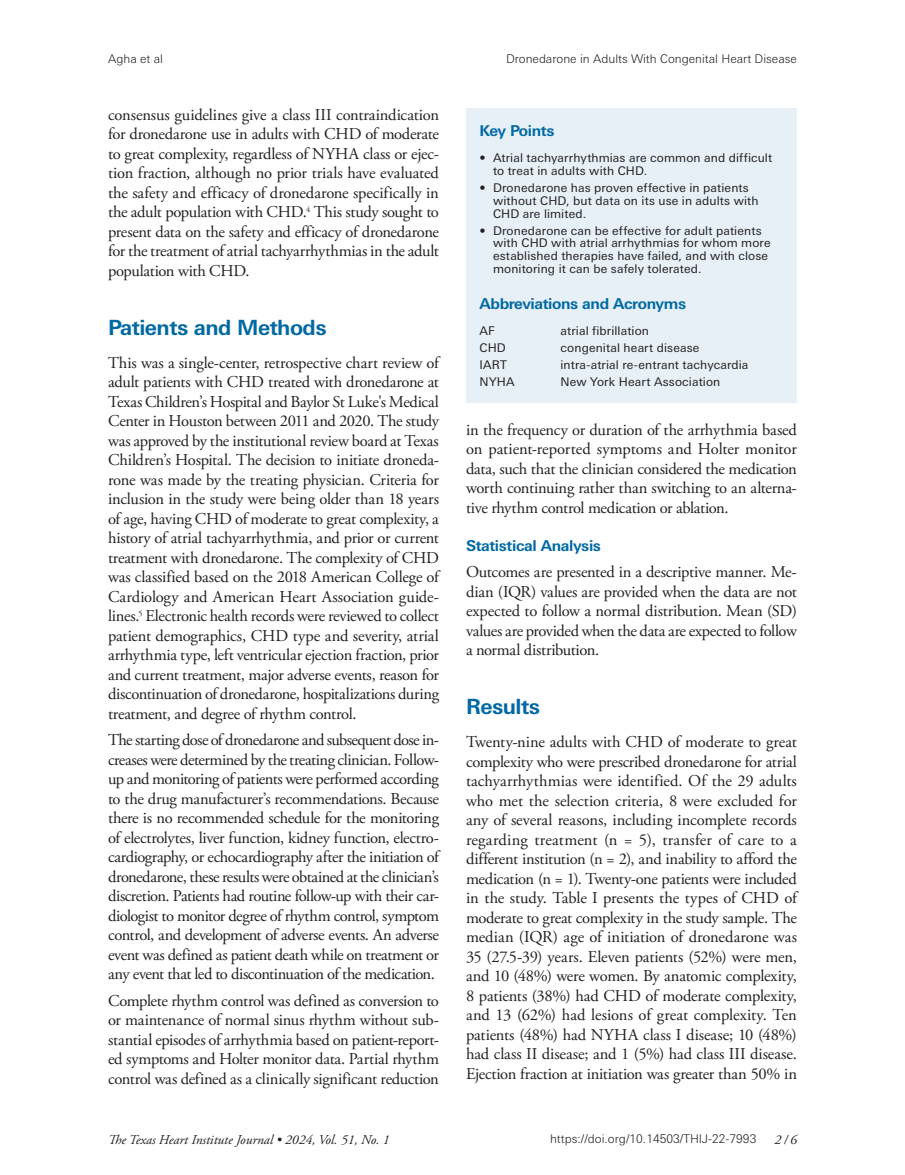
<style>
.page{position:relative;width:905px;height:1175px;background:#fff}
.page>*{position:absolute;margin:0;border:0;box-sizing:border-box;transform-origin:0 0}
.HEADING_1{font:700 21px "Univers Next Pro";letter-spacing:-.025em;color:#0069a3}
.BODY{font:16.5px/19.5px "Adobe Garamond Pro";letter-spacing:-.02em;color:#231f20;text-align:justify}
.KEY_POINTS__ABREV___ACRONYM_HEADER{font:700 15px "Univers Next Pro";letter-spacing:-.025em;color:#0069a3}
.HEADING_2{font:700 15px "Univers Next Pro";letter-spacing:-.025em;color:#0069a3}
.t1{font:italic 13.5px "Adobe Garamond Pro";color:#231f20}
.ABREV___ACRONYM_BODY{font:12px/12.8px "Univers Next Pro";letter-spacing:.01em;color:#231f20}
.t2{font:300 12px "Univers Next Pro";color:#231f20}
</style>
<div class="page">
<div style="left:466px;top:109px;width:331px;height:31px;background:#e6f0f6"></div>
<div style="left:466px;top:133px;width:331px;height:58px;background:#e6f0f6"></div>
<div style="left:466px;top:163px;width:331px;height:71px;background:#e6f0f6"></div>
<div style="left:466px;top:205px;width:331px;height:84px;background:#e6f0f6"></div>
<div style="left:466px;top:281px;width:331px;height:31px;background:#e6f0f6"></div>
<div style="left:466px;top:306px;width:331px;height:45px;background:#e6f0f6"></div>
<div style="left:466px;top:340px;width:331px;height:46px;background:#e6f0f6"></div>
<div style="left:466px;top:357px;width:331px;height:46px;background:#e6f0f6"></div>
<p class="t2" style="left:108px;top:52px;width:56px">Agha et al</p>
<p class="t2" style="left:506px;top:52px;width:292px">Dronedarone in Adults With Congenital Heart Disease</p>
<p class="BODY" style="left:108px;top:105px;width:332px">consensus guidelines give a class III contraindication for dronedarone use in adults with CHD of moderate to great complexity, regardless of NYHA class or ejec&shy;tion fraction, although no prior trials have evaluated the safety and efficacy of dronedarone specifically in the adult population with CHD.<sup>4</sup> This study sought to present data on the safety and efficacy of dronedarone for the treatment of atrial tachyarrhythmias in the adult population with CHD.</p>
<p class="HEADING_1" style="left:108px;top:315px;width:220px">Patients and Methods</p>
<p class="BODY" style="left:108px;top:353px;width:332px">This was a single-center, retrospective chart review of adult patients with CHD treated with dronedarone at Texas Children’s Hospital and Baylor St Luke's Medical Center in Houston between 2011 and 2020. The study was approved by the institutional review board at Texas Children’s Hospital. The decision to initiate droneda&shy;rone was made by the treating physician. Criteria for inclusion in the study were being older than 18 years of age, having CHD of moderate to great complexity, a history of atrial tachyarrhythmia, and prior or current treatment with dronedarone. The complexity of CHD was classified based on the 2018 American College of Cardiology and American Heart Association guide&shy;lines.<sup>5</sup> Electronic health records were reviewed to collect patient demographics, CHD type and severity, atrial arrhythmia type, left ventricular ejection fraction, prior and current treatment, major adverse events, reason for discontinuation of dronedarone, hospitalizations during treatment, and degree of rhythm control.</p>
<p class="BODY" style="left:108px;top:730px;width:332px">The starting dose of dronedarone and subsequent dose in&shy;creases were determined by the treating clinician. Follow&shy;up and monitoring of patients were performed according to the drug manufacturer’s recommendations. Because there is no recommended schedule for the monitoring of electrolytes, liver function, kidney function, electro&shy;cardiography, or echocardiography after the initiation of dronedarone, these results were obtained at the clinician’s discretion. Patients had routine follow-up with their car&shy;diologist to monitor degree of rhythm control, symptom control, and development of adverse events. An adverse event was defined as patient death while on treatment or any event that led to discontinuation of the medication.</p>
<p class="BODY" style="left:108px;top:991px;width:332px">Complete rhythm control was defined as conversion to or maintenance of normal sinus rhythm without sub&shy;stantial episodes of arrhythmia based on patient-report&shy;ed symptoms and Holter monitor data. Partial rhythm control was defined as a clinically significant reduction</p>
<p class="KEY_POINTS__ABREV___ACRONYM_HEADER" style="left:479px;top:122px;width:76px">Key Points</p>
<p class="ABREV___ACRONYM_BODY" style="left:493px;top:152px;width:281px;text-indent:-14px">• Atrial tachyarrhythmias are common and difficult to treat in adults with CHD.</p>
<p class="ABREV___ACRONYM_BODY" style="left:493px;top:181px;width:267px;text-indent:-14px">• Dronedarone has proven effective in patients without CHD, but data on its use in adults with<br>CHD are limited.</p>
<p class="ABREV___ACRONYM_BODY" style="left:493px;top:224px;width:279px;text-indent:-14px">• Dronedarone can be effective for adult patients with CHD with atrial arrhythmias for whom more established therapies have failed, and with close monitoring it can be safely tolerated.</p>
<p class="KEY_POINTS__ABREV___ACRONYM_HEADER" style="left:479px;top:294px;width:208px">Abbreviations and Acronyms</p>
<p class="ABREV___ACRONYM_BODY" style="left:479px;top:324px;width:17px">AF</p>
<p class="ABREV___ACRONYM_BODY" style="left:560px;top:324px;width:90px">atrial fibrillation</p>
<p class="ABREV___ACRONYM_BODY" style="left:479px;top:341px;width:28px">CHD</p>
<p class="ABREV___ACRONYM_BODY" style="left:560px;top:341px;width:140px">congenital heart disease</p>
<p class="ABREV___ACRONYM_BODY" style="left:479px;top:358px;width:29px">IART</p>
<p class="ABREV___ACRONYM_BODY" style="left:560px;top:358px;width:189px">intra-atrial re-entrant tachycardia</p>
<p class="ABREV___ACRONYM_BODY" style="left:479px;top:376px;width:37px">NYHA</p>
<p class="ABREV___ACRONYM_BODY" style="left:560px;top:376px;width:161px">New York Heart Association</p>
<p class="BODY" style="left:466px;top:420px;width:332px">in the frequency or duration of the arrhythmia based on patient-reported symptoms and Holter monitor data, such that the clinician considered the medication worth continuing rather than switching to an alterna&shy;tive rhythm control medication or ablation.</p>
<p class="HEADING_2" style="left:466px;top:536px;width:137px">Statistical Analysis</p>
<p class="BODY" style="left:466px;top:563px;width:332px">Outcomes are presented in a descriptive manner. Me&shy;dian (IQR) values are provided when the data are not expected to follow a normal distribution. Mean (SD) values are provided when the data are expected to follow a normal distribution.</p>
<p class="HEADING_1" style="left:466px;top:694px;width:76px">Results</p>
<p class="BODY" style="left:466px;top:733px;width:332px">Twenty-nine adults with CHD of moderate to great complexity who were prescribed dronedarone for atrial tachyarrhythmias were identified. Of the 29 adults who met the selection criteria, 8 were excluded for any of several reasons, including incomplete records regarding treatment (n = 5), transfer of care to a different institution (n = 2), and inability to afford the medication (n = 1). Twenty-one patients were included in the study. Table I presents the types of CHD of moderate to great complexity in the study sample. The median (IQR) age of initiation of dronedarone was 35 (27.5-39) years. Eleven patients (52%) were men, and 10 (48%) were women. By anatomic complexity, 8 patients (38%) had CHD of moderate complexity, and 13 (62%) had lesions of great complexity. Ten patients (48%) had NYHA class I disease; 10 (48%) had class II disease; and 1 (5%) had class III disease.<br>Ejection fraction at initiation was greater than 50% in</p>
<p class="t1" style="left:108px;top:1131px;width:283px">The Texas Heart Institute Journal • 2024, Vol. 51, No. 1</p>
<p class="t2" style="left:550px;top:1132px;width:208px">https://doi.org/10.14503/THIJ-22-7993</p>
<p class="t1" style="left:774px;top:1131px;width:24px">2 / 6</p>
</div>
